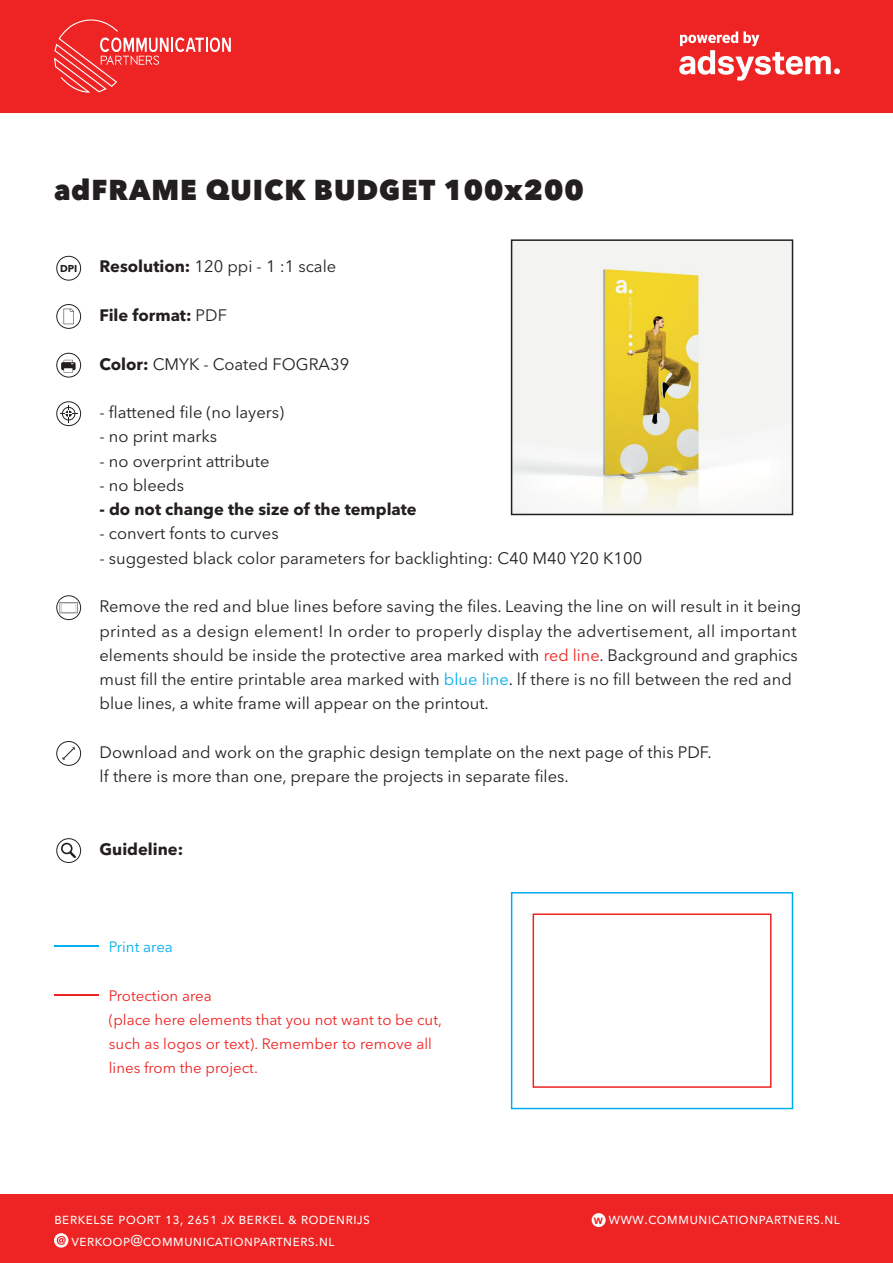
<style>
.page{position:relative;width:893px;height:1263px;background:#fff}
.page>*{position:absolute;margin:0;border:0;box-sizing:border-box;transform-origin:0 0}
.t1{font:800 28.5px "Avenir Next LT Pro";letter-spacing:.035em;color:#231f20}
.t2{font:16.5px/24.3px "Avenir Next LT Pro";color:#231f20}
.t3{font:700 16.5px "Avenir Next LT Pro";color:#231f20}
.t4{font:15.45px/21.6px "Avenir Next LT Pro";color:#fff}
.t5{font:15px/24.3px "Avenir Next LT Pro";color:#ee2323}
.t6{font:15px "Avenir Next LT Pro";color:#00aeef}
.t7{font:700 9.9px "Avenir Next LT Pro";color:#231f20}
.s1{font-weight:700}
.s2{font-weight:400}
.s3{color:#ee2323}
.s4{color:#00aeef}
.s5{font-weight:700;font-size:9px;color:#ee2323}
</style>
<div class="page">
<div style="left:0;top:1195px;width:893px;height:68px;background:#ee2323"></div>
<div style="left:0;top:0;width:893px;height:112px;background:#ee2323"></div>
<svg style="left:54px;top:19px;width:177px;height:74px"></svg>
<div style="left:54px;top:1233px;width:14px;height:14px;background:#fff;border-radius:50%"></div>
<svg style="left:57px;top:1236px;width:9px;height:9px"></svg>
<svg style="left:679px;top:31px;width:161px;height:50px"></svg>
<svg style="left:56px;top:256px;width:25px;height:25px"></svg>
<svg style="left:56px;top:401px;width:25px;height:25px"></svg>
<svg style="left:56px;top:595px;width:25px;height:25px"></svg>
<svg style="left:56px;top:741px;width:25px;height:25px"></svg>
<svg style="left:56px;top:353px;width:25px;height:25px"></svg>
<svg style="left:56px;top:304px;width:25px;height:25px"></svg>
<div style="left:592px;top:1213px;width:14px;height:14px;background:#fff;border-radius:50%"></div>
<svg style="left:56px;top:838px;width:25px;height:25px"></svg>
<svg style="left:511px;top:892px;width:282px;height:217px"></svg>
<svg style="left:533px;top:913px;width:238px;height:175px"></svg>
<hr style="left:54px;top:994px;width:44px;height:2px;background:#ee2323">
<hr style="left:54px;top:945px;width:44px;height:2px;background:#00aeef">
<svg style="left:511px;top:239px;width:282px;height:276px;fill:#f3f3f2"></svg>
<h1 class="t1" style="left:54px;top:172px;width:531px">adFRAME QUICK BUDGET 100x200</h1>
<p class="t7" style="left:60px;top:262px;width:19px">DPI</p>
<p class="t2" style="left:99px;top:254px;width:238px"><span class="s1">Resolution:</span> 120 ppi - 1 :1 scale</p>
<p class="t3" style="left:99px;top:305px;width:129px">File format: <span class="s2">PDF</span></p>
<p class="t2" style="left:99px;top:352px;width:251px"><span class="s1">Color:</span> CMYK - Coated FOGRA39</p>
<p class="t2" style="left:99px;top:400px;width:186px">- flattened file (no layers)</p>
<p class="t2" style="left:99px;top:424px;width:119px">- no print marks</p>
<p class="t2" style="left:99px;top:449px;width:171px">- no overprint attribute</p>
<p class="t2" style="left:99px;top:473px;width:86px">- no bleeds</p>
<p class="t3" style="left:99px;top:499px;width:319px">- do not change the size of the template</p>
<p class="t2" style="left:99px;top:521px;width:181px">- convert fonts to curves</p>
<p class="t2" style="left:99px;top:546px;width:544px">- suggested black color parameters for backlighting: C40 M40 Y20 K100</p>
<p class="t2" style="left:99px;top:594px;width:703px">Remove the red and blue lines before saving the files. Leaving the line on will result in it being printed as a design element! In order to properly display the advertisement, all important elements should be inside the protective area marked with <span class="s3">red line</span>. Background and graphics must fill the entire printable area marked with <span class="s4">blue line</span>. lf there is no fill between the red and blue lines, a white frame will appear on the printout.</p>
<p class="t2" style="left:100px;top:740px;width:614px">Download and work on the graphic design template on the next page of this PDF. lf there is more than one, prepare the projects in separate files.</p>
<p class="t3" style="left:100px;top:839px;width:85px">Guideline:</p>
<p class="t6" style="left:109px;top:938px;width:65px">Print area</p>
<p class="t5" style="left:109px;top:983px;width:335px">Protection area<br>(place here elements that you not want to be cut, such as logos or text). Remember to remove all lines from the project.</p>
<p class="t4" style="left:71px;top:1208px;width:300px;text-indent:-17px">berkelse poort 13, 2651 jx berkel &amp; rodenrijs verkoop@communicationpartners.nl</p>
<p class="t4" style="left:594px;top:1208px;width:248px"><span class="s5">W</span> www.communicationpartners.nl</p>
</div>
